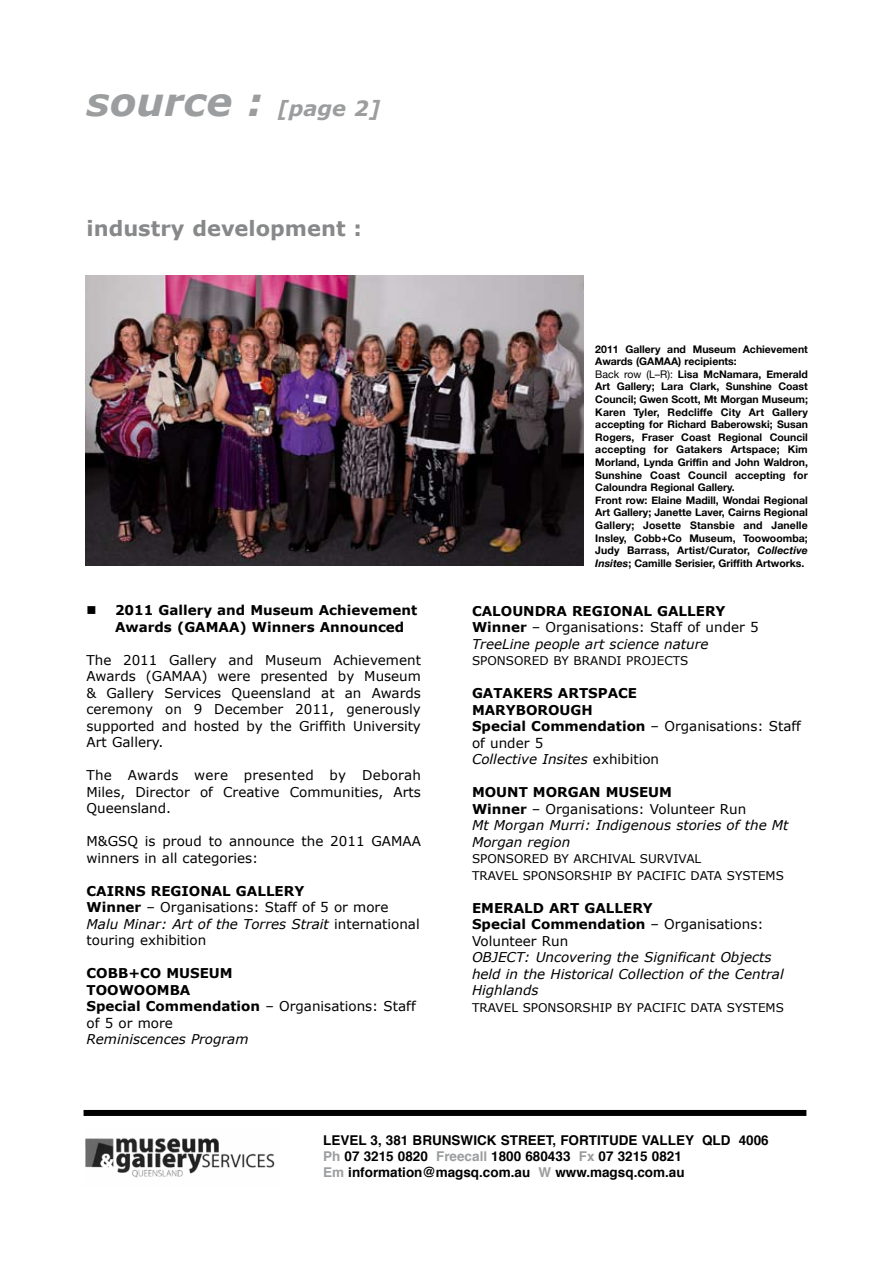
<style>
.page{position:relative;width:893px;height:1263px;background:#fff}
.page>*{position:absolute;margin:0;border:0;box-sizing:border-box;transform-origin:0 0}
.t1{font:italic 700 39px "Verdana";color:#9c9d9f}
.t2{font:700 21px "Verdana";color:#87888a}
.t3{font:13.5px/16.5px "Verdana";color:#000;text-align:justify}
.t4{font:700 13.5px/16.5px "Verdana";color:#000}
.t5{font:italic 13.5px/16.5px "Verdana";color:#000}
.t6{font:700 13.5px/16.2px "Helvetica";color:#000}
.t7{font:12px/16.5px "Verdana";color:#000}
.t8{font:700 10.5px/12.6px "Helvetica Neue";color:#000}
.s1{font-size:21px}
.s2{font-weight:700}
.s3{font-style:italic}
.s4{font-weight:400}
.s5{font-weight:400;font-style:italic}
.s6{font-weight:700;font-style:normal}
.s7{font-style:normal}
.s8{color:#9c9d9f}
</style>
<div class="page">
<img style="left:85px;top:1138px;width:190px;height:40px">
<div style="left:84px;top:1110px;width:722px;height:6px;background:#000"></div>
<img style="left:85px;top:275px;width:499px;height:291px">
<h1 class="t1" style="left:87px;top:77px;width:295px">source : <span class="s1">[page 2]</span></h1>
<h2 class="t2" style="left:87px;top:215px;width:277px">industry development :</h2>
<p class="t4" style="left:115px;top:602px;width:304px;text-indent:-28px">■ 2011 Gallery and Museum Achievement<br>Awards (GAMAA) Winners Announced</p>
<p class="t3" style="left:87px;top:651px;width:336px">The 2011 Gallery and Museum Achievement Awards (GAMAA) were presented by Museum &amp; Gallery Services Queensland at an Awards ceremony on 9 December 2011, generously supported and hosted by the Griffith University Art Gallery.</p>
<p class="t3" style="left:87px;top:767px;width:336px">The Awards were presented by Deborah Miles, Director of Creative Communities, Arts Queensland.</p>
<p class="t3" style="left:87px;top:833px;width:336px">M&amp;GSQ is proud to announce the 2011 GAMAA winners in all categories:</p>
<p class="t3" style="left:87px;top:882px;width:335px;text-align:left"><span class="s2">CAIRNS REGIONAL GALLERY<br>Winner</span> – Organisations: Staff of 5 or more <span class="s3">Malu Minar: Art of the Torres Strait</span> international touring exhibition</p>
<p class="t4" style="left:87px;top:965px;width:331px">COBB+CO MUSEUM<br>TOOWOOMBA<br>Special Commendation <span class="s4">– Organisations: Staff of 5 or more</span></p>
<p class="t5" style="left:87px;top:1031px;width:164px">Reminiscences Program</p>
<p class="t8" style="left:595px;top:342px;width:214px">2011 Gallery and Museum Achievement Awards (GAMAA) recipients:<br><span class="s4">Back row (L–R):</span> Lisa McNamara, Emerald Art Gallery; Lara Clark, Sunshine Coast Council; Gwen Scott, Mt Morgan Museum; Karen Tyler, Redcliffe City Art Gallery accepting for Richard Baberowski; Susan Rogers, Fraser Coast Regional Council accepting for Gatakers Artspace; Kim Morland, Lynda Griffin and John Waldron, Sunshine Coast Council accepting for Caloundra Regional Gallery.<br>Front row: Elaine Madill, Wondai Regional Art Gallery; Janette Laver, Cairns Regional Gallery; Josette Stansbie and Janelle Insley, Cobb+Co Museum, Toowoomba; Judy Barrass, Artist/Curator, <span class="s3">Collective Insites</span>; Camille Serisier, Griffith Artworks.</p>
<p class="t4" style="left:472px;top:602px;width:288px">CALOUNDRA REGIONAL GALLERY<br>Winner <span class="s4">– Organisations: Staff of under 5<br></span><span class="s5">TreeLine people art science nature</span></p>
<p class="t7" style="left:472px;top:652px;width:218px">SPONSORED BY BRANDI PROJECTS</p>
<p class="t4" style="left:472px;top:684px;width:331px">GATAKERS ARTSPACE<br>MARYBOROUGH<br>Special Commendation <span class="s4">– Organisations: Staff of under 5<br></span><span class="s5">Collective Insites</span> <span class="s4">exhibition</span></p>
<p class="t5" style="left:472px;top:783px;width:318px"><span class="s6">MOUNT MORGAN MUSEUM<br>Winner</span> <span class="s7">– Organisations: Volunteer Run<br></span>Mt Morgan Murri: Indigenous stories of the Mt<br>Morgan region</p>
<p class="t7" style="left:472px;top:850px;width:313px">SPONSORED BY ARCHIVAL SURVIVAL<br>TRAVEL SPONSORSHIP BY PACIFIC DATA SYSTEMS</p>
<p class="t4" style="left:472px;top:899px;width:293px">EMERALD ART GALLERY<br>Special Commendation <span class="s4">– Organisations:<br>Volunteer Run</span></p>
<p class="t5" style="left:472px;top:948px;width:313px">OBJECT: Uncovering the Significant Objects held in the Historical Collection of the Central<br>Highlands</p>
<p class="t7" style="left:472px;top:999px;width:313px">TRAVEL SPONSORSHIP BY PACIFIC DATA SYSTEMS</p>
<p class="t6" style="left:323px;top:1131px;width:447px">LEVEL 3, 381 BRUNSWICK STREET, FORTITUDE VALLEY QLD 4006<br><span class="s8">Ph</span> 07 3215 0820 <span class="s8">Freecall</span> 1800 680433 <span class="s8">Fx</span> 07 3215 0821<br><span class="s8">Em</span> information@magsq.com.au <span class="s8">W</span> www.magsq.com.au</p>
</div>
